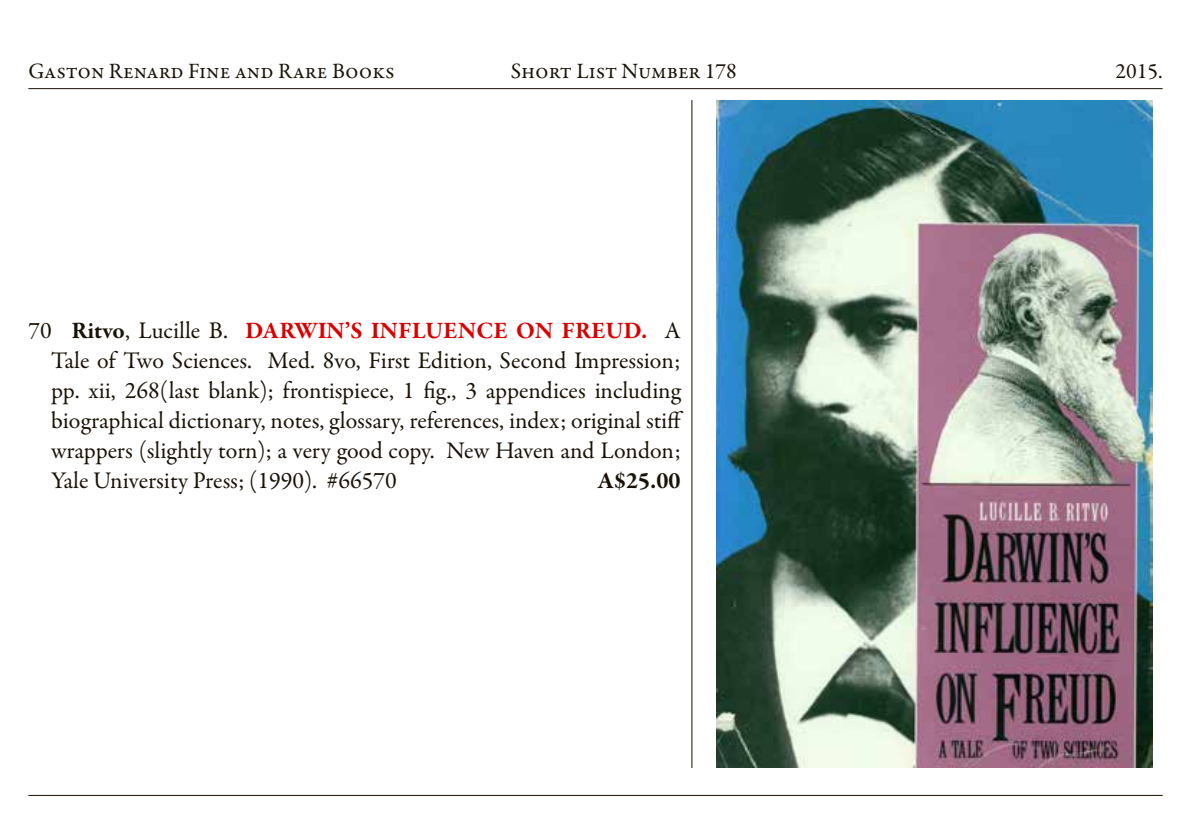
<style>
.page{position:relative;width:1191px;height:840px;background:#fff}
.page>*{position:absolute;margin:0;border:0;box-sizing:border-box;transform-origin:0 0}
.t1{font:24px/30px "Garamond Premr Pro";color:#1a1207}
.t2{font:700 24px "Garamond Premr Pro";color:#1a1207}
.t3{font:22px "Garamond Premr Pro";color:#1a1207}
.s1{font-weight:700}
.s2{font-weight:700;color:#db0000}
</style>
<div class="page">
<hr style="left:28px;top:88px;width:1134px;height:1px;background:#1a1207">
<hr style="left:28px;top:794px;width:1134px;height:1px;background:#1a1207">
<hr style="left:691px;top:100px;width:1px;height:667px;background:#1a1207">
<img style="left:716px;top:100px;width:436px;height:667px">
<p class="t3" style="left:28px;top:57px;width:368px">Gaston Renard Fine and Rare Books</p>
<p class="t3" style="left:511px;top:57px;width:228px">Short List Number 178</p>
<p class="t3" style="left:1115px;top:57px;width:49px">2015.</p>
<p class="t1" style="left:51px;top:315px;width:634px;text-indent:-23px">70 <span class="s1">Ritvo</span>, Lucille B. <span class="s2">DARWIN’S INFLUENCE ON FREUD.</span> A Tale of Two Sciences. Med. 8vo, First Edition, Second Impression; pp. xii, 268(last blank); frontispiece, 1 fig., 3 appendices including biographical dictionary, notes, glossary, references, index; original stiff wrappers (slightly torn); a very good copy. New Haven and London; Yale University Press; (1990). #66570</p>
<p class="t2" style="left:598px;top:465px;width:84px">A$25.00</p>
</div>
